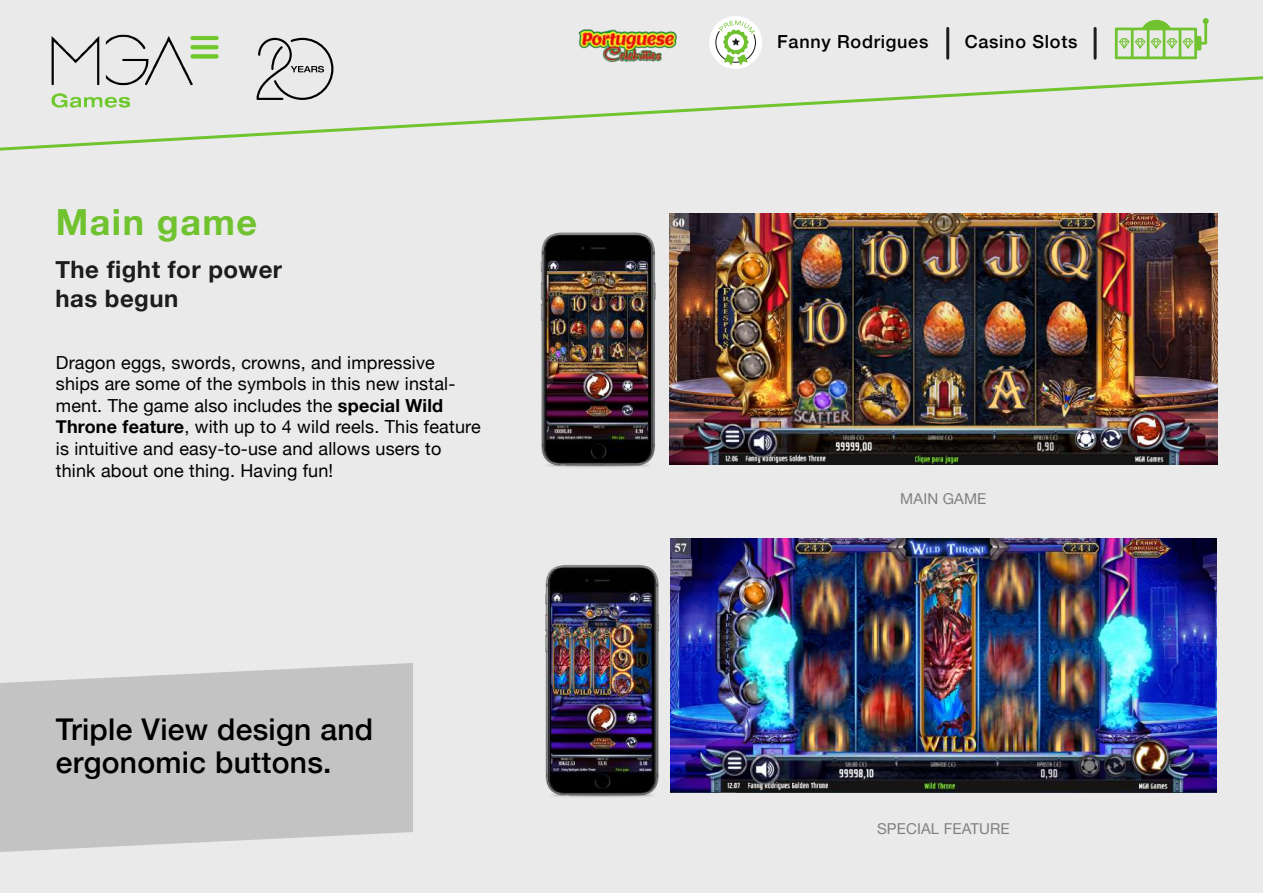
<style>
.page{position:relative;width:1263px;height:893px;background:#eaeaea}
.page>*{position:absolute;margin:0;border:0;box-sizing:border-box;transform-origin:0 0}
.t1{font:700 36px "Helvetica Neue";letter-spacing:.04em;color:#70c32f}
.t2{font:500 30px/33px "Helvetica Neue";letter-spacing:.01em;color:#000}
.t3{font:700 24px/28.8px "Helvetica Neue";letter-spacing:.02em;color:#1d1d1b}
.t4{font:18px/21.6px "Helvetica Neue";letter-spacing:.01em;color:#000}
.t5{font:500 18px "Helvetica Neue";letter-spacing:.04em;color:#000}
.t6{font:15px "Helvetica Neue";letter-spacing:.01em;color:#808080}
.s1{font-weight:700}
</style>
<div class="page">
<svg style="left:0;top:663px;width:413px;height:189px;background:#c7c7c7"></svg>
<svg style="left:258px;top:38px;width:75px;height:36px"></svg>
<svg style="left:1115px;top:18px;width:94px;height:41px"></svg>
<hr style="left:1093px;top:28px;width:3px;height:30px;background:#1d1d1b">
<hr style="left:946px;top:28px;width:3px;height:30px;background:#1d1d1b">
<svg style="left:0;top:74px;width:1263px;height:77px"></svg>
<img style="left:37px;top:34px;width:195px;height:85px">
<img style="left:577px;top:29px;width:101px;height:68px">
<div style="left:709px;top:16px;width:53px;height:53px;background:#fff;border-radius:50%"></div>
<svg style="left:715px;top:20px;width:41px;height:45px"></svg>
<img style="left:670px;top:213px;width:547px;height:251px">
<img style="left:670px;top:539px;width:546px;height:254px">
<img style="left:540px;top:232px;width:116px;height:236px">
<img style="left:545px;top:565px;width:114px;height:233px">
<h1 class="t1" style="left:56px;top:194px;width:203px">Main game</h1>
<h3 class="t3" style="left:55px;top:256px;width:228px">The fight for power has begun</h3>
<p class="t4" style="left:56px;top:352px;width:426px">Dragon eggs, swords, crowns, and impressive ships are some of the symbols in this new instal&shy;ment. The game also includes the <span class="s1">special Wild Throne feature</span>, with up to 4 wild reels. This feature is intuitive and easy-to-use and allows users to think about one thing. Having fun!</p>
<h2 class="t2" style="left:56px;top:711px;width:319px">Triple View design and ergonomic buttons.</h2>
<p class="t5" style="left:777px;top:28px;width:153px">Fanny Rodrigues</p>
<p class="t5" style="left:965px;top:28px;width:114px">Casino Slots</p>
<p class="t6" style="left:900px;top:488px;width:88px">MAIN GAME</p>
<p class="t6" style="left:877px;top:818px;width:134px">SPECIAL FEATURE</p>
</div>
